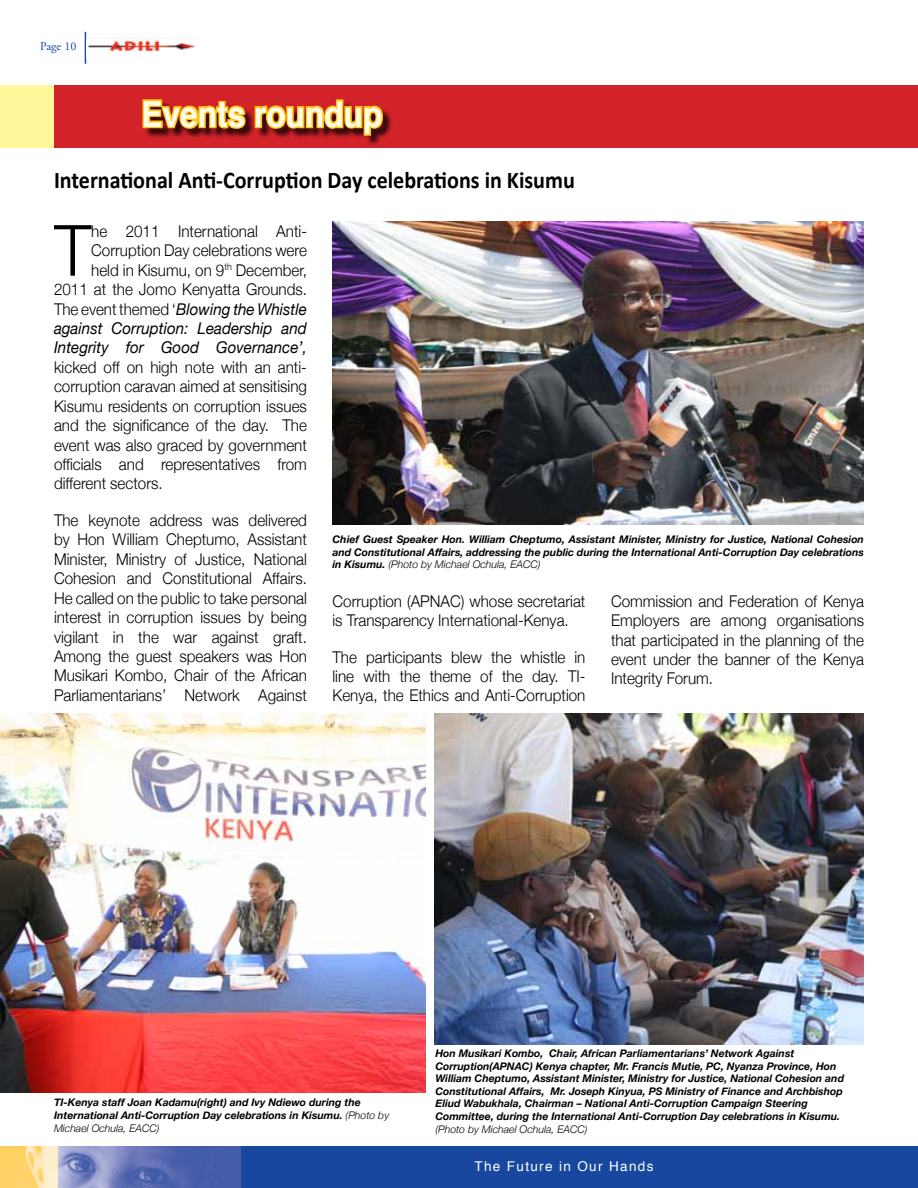
<style>
.page{position:relative;width:918px;height:1188px;background:#fff}
.page>*{position:absolute;margin:0;border:0;box-sizing:border-box;transform-origin:0 0}
.t1{font:300 70.65px "Helvetica Neue";color:#000;scale:.94 1}
.t2{font:700 36px "Helvetica";color:#fffde9;scale:.88 1}
.t3{font:700 24px "Calibri";color:#000;scale:.92 1}
.t4{font:300 16.2px/19.5px "Helvetica Neue";color:#000;text-align:justify;scale:.94 1}
.t5{font:13.5px "Helvetica";letter-spacing:.1em;color:#fff}
.t6{font:12px "Adobe Garamond Pro";color:#17479e}
.t7{font:italic 700 10.5px/12.6px "Helvetica Neue";color:#000}
.t8{font:italic 300 10.5px "Helvetica Neue";color:#000}
.s1{font-weight:400;font-style:italic}
.s2{font-weight:300}
</style>
<div class="page">
<div style="left:240px;top:1147px;width:678px;height:41px;background:#17479e"></div>
<hr style="left:85px;top:32px;width:1px;height:32px;background:#17479e">
<img style="left:57px;top:1147px;width:183px;height:41px">
<img style="left:0;top:1147px;width:57px;height:41px">
<img style="left:87px;top:38px;width:108px;height:14px">
<img style="left:333px;top:221px;width:531px;height:304px">
<div style="left:0;top:85px;width:54px;height:63px;background:#fff799"></div>
<div style="left:54px;top:85px;width:864px;height:63px;background:#d2232a"></div>
<div style="left:145px;top:101px;width:249px;height:46px;background:#000;opacity:.75"></div>
<svg style="left:142px;top:99px;width:243px;height:38px"></svg>
<img style="left:434px;top:714px;width:430px;height:330px">
<img style="left:0;top:714px;width:426px;height:379px">
<p class="t6" style="left:40px;top:39px;width:38px">Page 10</p>
<h2 class="t2" style="left:141px;top:85px;width:276px">Events roundup</h2>
<h3 class="t3" style="left:54px;top:165px;width:568px">International Anti-Corruption Day celebrations in Kisumu</h3>
<h1 class="t1" style="left:54px;top:207px;width:41px">T</h1>
<p class="t4" style="left:54px;top:221px;width:271px;text-align:right">he 2011 International Anti-Corruption Day celebrations were<br>held in Kisumu, on 9<sup>th</sup> December, 2011 at the Jomo Kenyatta Grounds.<br>The event themed ‘<span class="s1">Blowing the Whistle against Corruption: Leadership and Integrity for Good Governance’,</span></p>
<p class="t4" style="left:54px;top:357px;width:271px">kicked off on high note with an anti&shy;corruption caravan aimed at sensitising Kisumu residents on corruption issues and the significance of the day. The event was also graced by government officials and representatives from different sectors.</p>
<p class="t4" style="left:54px;top:510px;width:271px">The keynote address was delivered by Hon William Cheptumo, Assistant Minister, Ministry of Justice, National Cohesion and Constitutional Affairs.<br>He called on the public to take personal interest in corruption issues by being vigilant in the war against graft.<br>Among the guest speakers was Hon Musikari Kombo, Chair of the African Parliamentarians’ Network Against</p>
<p class="t7" style="left:333px;top:533px;width:533px;text-align:justify">Chief Guest Speaker Hon. William Cheptumo, Assistant Minister, Ministry for Justice, National Cohesion and Constitutional Affairs, addressing the public during the International Anti-Corruption Day celebrations in Kisumu. <span class="s2">(Photo by Michael Ochula, EACC)</span></p>
<p class="t4" style="left:333px;top:591px;width:271px">Corruption (APNAC) whose secretariat is Transparency International-Kenya.</p>
<p class="t4" style="left:333px;top:647px;width:271px">The participants blew the whistle in line with the theme of the day. TI-Kenya, the Ethics and Anti-Corruption</p>
<p class="t4" style="left:611px;top:591px;width:271px">Commission and Federation of Kenya Employers are among organisations that participated in the planning of the event under the banner of the Kenya Integrity Forum.</p>
<p class="t7" style="left:54px;top:1096px;width:337px">TI-Kenya staff Joan Kadamu(right) and Ivy Ndiewo during the<br>International Anti-Corruption Day celebrations in Kisumu. <span class="s2">(Photo by<br>Michael Ochula, EACC)</span></p>
<p class="t7" style="left:435px;top:1047px;width:410px">Hon Musikari Kombo, Chair, African Parliamentarians’ Network Against Corruption(APNAC) Kenya chapter, Mr. Francis Mutie, PC, Nyanza Province, Hon William Cheptumo, Assistant Minister, Ministry for Justice, National Cohesion and Constitutional Affairs, Mr. Joseph Kinyua, PS Ministry of Finance and Archbishop Eliud Wabukhala, Chairman – National Anti-Corruption Campaign Steering Committee, during the International Anti-Corruption Day celebrations in Kisumu.</p>
<p class="t8" style="left:435px;top:1123px;width:154px">(Photo by Michael Ochula, EACC)</p>
<p class="t5" style="left:474px;top:1156px;width:181px">The Future in Our Hands</p>
</div>
